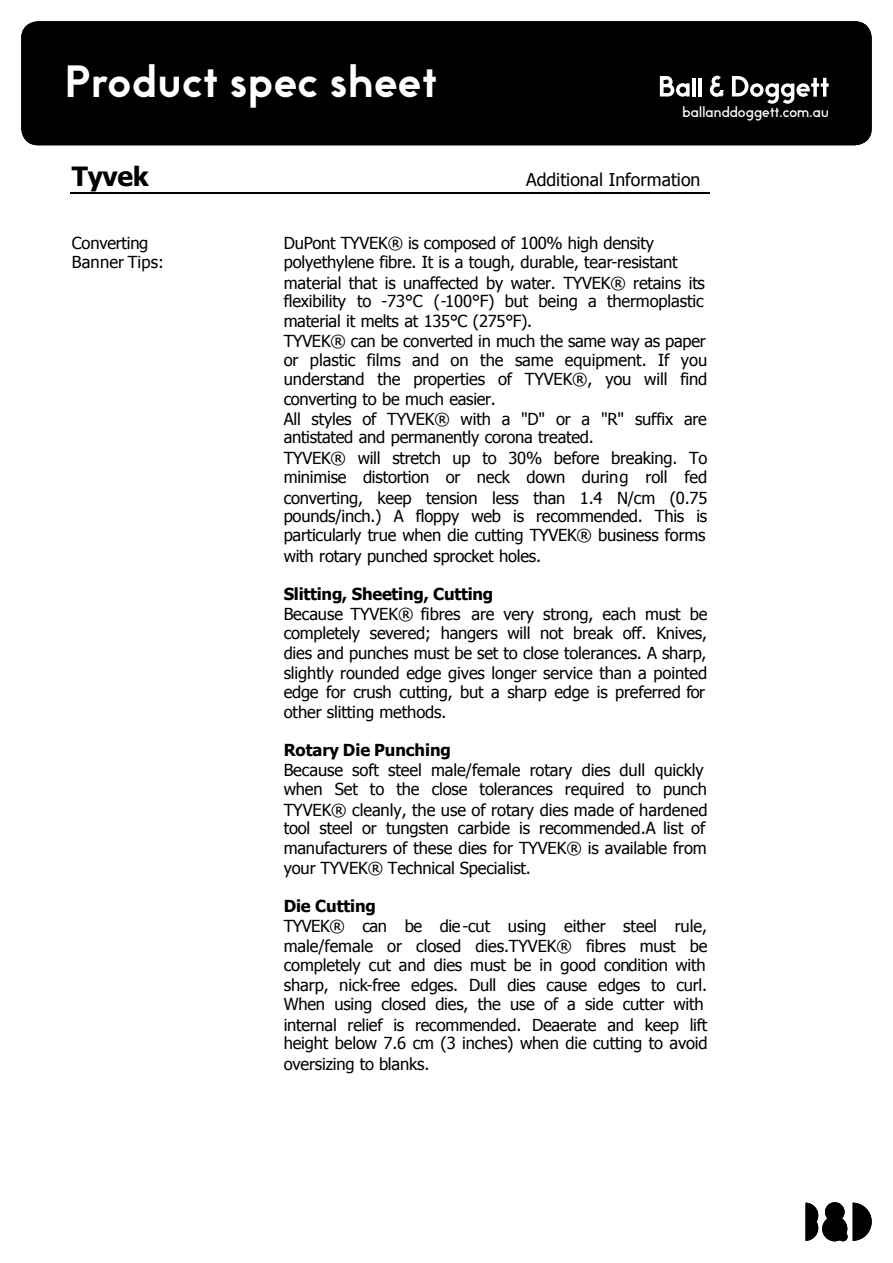
<style>
.page{position:relative;width:893px;height:1263px;background:#fff}
.page>*{position:absolute;margin:0;border:0;box-sizing:border-box;transform-origin:0 0}
.t1{font:700 41.1px "Futwora Pro";letter-spacing:-.03em;color:#fff}
.t2{font:700 26.4px "Tahoma";letter-spacing:-.015em;color:#000}
.t3{font:17.7px "Tahoma";color:#000}
.t4{font:16.5px/19.8px "Tahoma";letter-spacing:-.01em;color:#000}
.t5{font:700 16.5px "Tahoma";letter-spacing:-.005em;color:#000}
.t6{font:16.5px "Tahoma";letter-spacing:.01em;color:#000}
.t7{font:13.5px "Futwora Pro";letter-spacing:-.03em;color:#fff}
</style>
<div class="page">
<div style="left:21px;top:21px;width:851px;height:124px;background:#000;border-radius:17px"></div>
<hr style="left:692px;top:78px;width:4px;height:18px;background:#fff">
<hr style="left:698px;top:78px;width:4px;height:18px;background:#fff">
<svg style="left:732px;top:76px;width:97px;height:28px"></svg>
<svg style="left:710px;top:76px;width:14px;height:21px"></svg>
<svg style="left:660px;top:76px;width:30px;height:21px"></svg>
<svg style="left:805px;top:1202px;width:67px;height:39px"></svg>
<hr style="left:70px;top:193px;width:639px;height:1px;background:#000">
<h1 class="t1" style="left:64px;top:51px;width:376px">Product spec sheet</h1>
<p class="t7" style="left:682px;top:102px;width:149px">ballanddoggett.com.au</p>
<h2 class="t2" style="left:72px;top:158px;width:78px">Tyvek</h2>
<p class="t3" style="left:526px;top:168px;width:176px">Additional Information</p>
<p class="t4" style="left:72px;top:232px;width:78px">Converting</p>
<p class="t4" style="left:284px;top:232px;width:372px">DuPont TYVEK® is composed of 100% high density</p>
<p class="t6" style="left:72px;top:251px;width:94px">Banner Tips:</p>
<p class="t4" style="left:284px;top:251px;width:423px;line-height:20.5px">polyethylene fibre. It is a tough, durable, tear-resistant material that is unaffected by water. TYVEK® retains its</p>
<p class="t4" style="left:284px;top:290px;width:425px">flexibility to -73°C (-100°F) but being a thermoplastic material it melts at 135°C (275°F).<br>TYVEK® can be converted in much the same way as paper or plastic films and on the same equipment. If you understand the properties of TYVEK®, you will find converting to be much easier.<br>All styles of TYVEK® with a "D" or a "R" suffix are</p>
<p class="t4" style="left:284px;top:427px;width:425px">antistated and permanently corona treated.<br>TYVEK® will stretch up to 30% before breaking. To minimise distortion or neck down during roll fed converting, keep tension less than 1.4 N/cm (0.75</p>
<p class="t4" style="left:284px;top:505px;width:425px;text-align:justify">pounds/inch.) A floppy web is recommended. This is particularly true when die cutting TYVEK® business forms with rotary punched sprocket holes.</p>
<p class="t5" style="left:284px;top:583px;width:211px">Slitting, Sheeting, Cutting</p>
<p class="t4" style="left:284px;top:603px;width:425px">Because TYVEK® fibres are very strong, each must be completely severed; hangers will not break off. Knives, dies and punches must be set to close tolerances. A sharp, slightly rounded edge gives longer service than a pointed edge for crush cutting, but a sharp edge is preferred for other slitting methods.</p>
<p class="t5" style="left:284px;top:739px;width:169px">Rotary Die Punching</p>
<p class="t4" style="left:284px;top:759px;width:425px">Because soft steel male/female rotary dies dull quickly when Set to the close tolerances required to punch<br>TYVEK® cleanly, the use of rotary dies made of hardened</p>
<p class="t4" style="left:284px;top:817px;width:425px;text-align:justify">tool steel or tungsten carbide is recommended.A list of manufacturers of these dies for TYVEK® is available from your TYVEK® Technical Specialist.</p>
<p class="t5" style="left:284px;top:895px;width:94px">Die Cutting</p>
<p class="t4" style="left:284px;top:915px;width:425px;line-height:20.5px">TYVEK® can be die-cut using either steel rule, male/female or closed dies.TYVEK® fibres must be</p>
<p class="t4" style="left:284px;top:954px;width:425px">completely cut and dies must be in good condition with sharp, nick-free edges. Dull dies cause edges to curl.<br>When using closed dies, the use of a side cutter with internal relief is recommended. Deaerate and keep lift</p>
<p class="t4" style="left:284px;top:1032px;width:425px;line-height:20.5px">height below 7.6 cm (3 inches) when die cutting to avoid oversizing to blanks.</p>
</div>
